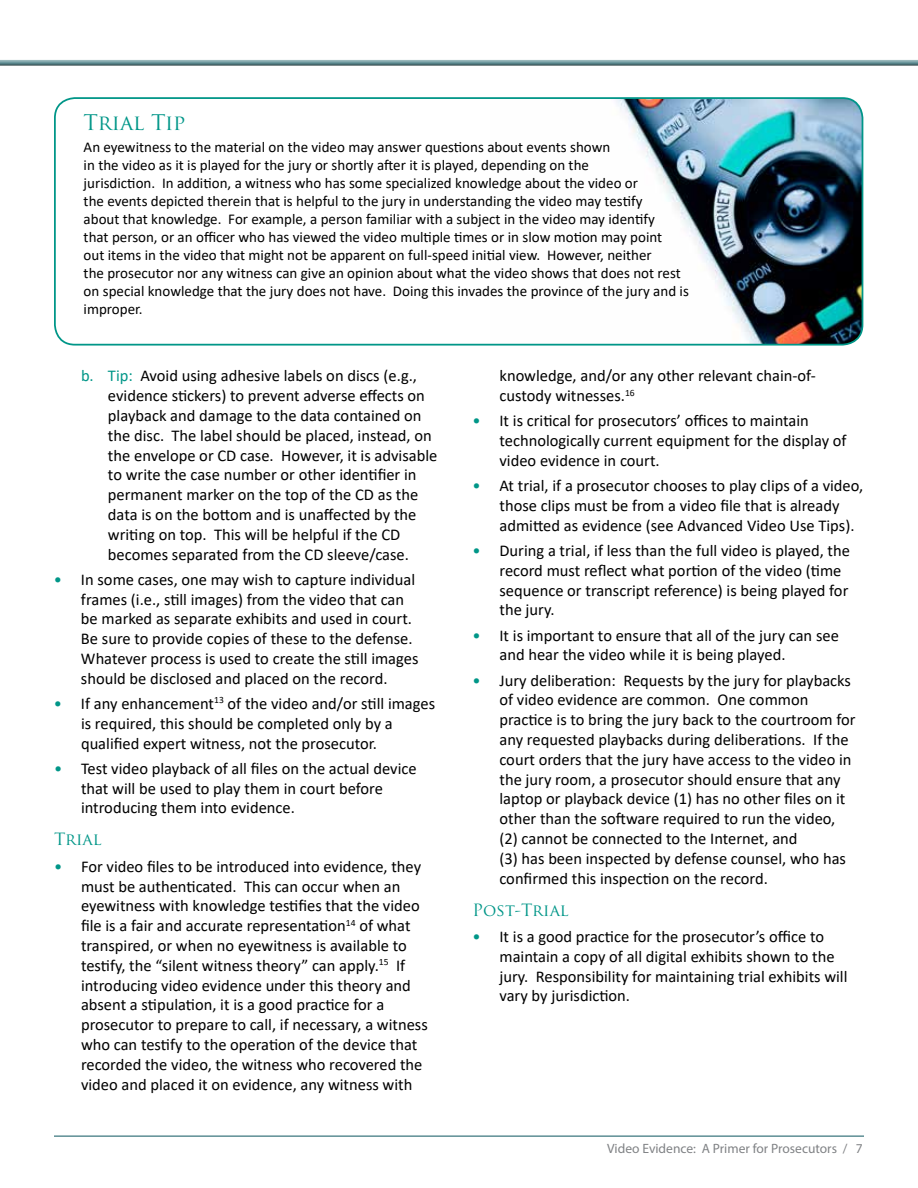
<style>
.page{position:relative;width:918px;height:1188px;background:#fff}
.page>*{position:absolute;margin:0;border:0;box-sizing:border-box;transform-origin:0 0}
.t1{font:21px "Trajan Pro";letter-spacing:-.01em;color:#009688}
.t2{font:16.5px/19.8px "Calibri";color:#000}
.t3{font:16.5px "Trajan Pro";color:#009688}
.t4{font:15px/18px "Calibri";color:#000}
.t5{font:13.5px "Myriad Pro";color:#808285}
.s1{color:#009688}
</style>
<div class="page">
<hr style="left:54px;top:1135px;width:810px;height:2px;background:#5d8e94">
<div style="left:0;top:59px;width:918px;height:9px;background:#000;opacity:.75"></div>
<img style="left:616px;top:98px;width:246px;height:245px">
<div style="left:54px;top:97px;width:809px;height:249px;border:2px solid #009688;border-radius:20px"></div>
<p class="t1" style="left:84px;top:109px;width:103px">Trial Tip</p>
<p class="t4" style="left:84px;top:139px;width:607px">An eyewitness to the material on the video may answer questions about events shown<br>in the video as it is played for the jury or shortly after it is played, depending on the<br>jurisdiction. In addition, a witness who has some specialized knowledge about the video or<br>the events depicted therein that is helpful to the jury in understanding the video may testify<br>about that knowledge. For example, a person familiar with a subject in the video may identify<br>that person, or an officer who has viewed the video multiple times or in slow motion may point<br>out items in the video that might not be apparent on full-speed initial view. However, neither<br>the prosecutor nor any witness can give an opinion about what the video shows that does not rest on special knowledge that the jury does not have. Doing this invades the province of the jury and is improper.</p>
<p class="t2" style="left:108px;top:367px;width:331px;text-indent:-27px"><span class="s1">b. Tip:</span> Avoid using adhesive labels on discs (e.g., evidence stickers) to prevent adverse effects on playback and damage to the data contained on the disc. The label should be placed, instead, on the envelope or CD case. However, it is advisable to write the case number or other identifier in permanent marker on the top of the CD as the data is on the bottom and is unaffected by the writing on top. This will be helpful if the CD becomes separated from the CD sleeve/case.</p>
<p class="t2" style="left:81px;top:570px;width:339px;text-indent:-27px"><span class="s1">•</span> In some cases, one may wish to capture individual frames (i.e., still images) from the video that can be marked as separate exhibits and used in court.<br>Be sure to provide copies of these to the defense.<br>Whatever process is used to create the still images should be disclosed and placed on the record.</p>
<p class="t2" style="left:81px;top:694px;width:356px;text-indent:-27px"><span class="s1">•</span> If any enhancement<sup>13</sup> of the video and/or still images is required, this should be completed only by a qualified expert witness, not the prosecutor.</p>
<p class="t2" style="left:81px;top:759px;width:337px;text-indent:-27px"><span class="s1">•</span> Test video playback of all files on the actual device that will be used to play them in court before introducing them into evidence.</p>
<p class="t3" style="left:54px;top:829px;width:49px">Trial</p>
<p class="t2" style="left:81px;top:857px;width:348px;text-indent:-27px"><span class="s1">•</span> For video files to be introduced into evidence, they must be authenticated. This can occur when an eyewitness with knowledge testifies that the video file is a fair and accurate representation<sup>14</sup> of what transpired, or when no eyewitness is available to testify, the “silent witness theory” can apply.<sup>15</sup> If introducing video evidence under this theory and absent a stipulation, it is a good practice for a prosecutor to prepare to call, if necessary, a witness who can testify to the operation of the device that recorded the video, the witness who recovered the video and placed it on evidence, any witness with</p>
<p class="t2" style="left:500px;top:367px;width:318px">knowledge, and/or any other relevant chain-of&shy;custody witnesses.<sup>16</sup></p>
<p class="t2" style="left:499px;top:412px;width:349px;text-indent:-27px"><span class="s1">•</span> It is critical for prosecutors’ offices to maintain technologically current equipment for the display of video evidence in court.</p>
<p class="t2" style="left:499px;top:476px;width:365px;text-indent:-27px"><span class="s1">•</span> At trial, if a prosecutor chooses to play clips of a video, those clips must be from a video file that is already admitted as evidence (see Advanced Video Use Tips).</p>
<p class="t2" style="left:499px;top:541px;width:352px;text-indent:-27px"><span class="s1">•</span> During a trial, if less than the full video is played, the record must reflect what portion of the video (time sequence or transcript reference) is being played for the jury.</p>
<p class="t2" style="left:499px;top:626px;width:341px;text-indent:-27px"><span class="s1">•</span> It is important to ensure that all of the jury can see and hear the video while it is being played.</p>
<p class="t2" style="left:499px;top:671px;width:358px;text-indent:-27px"><span class="s1">•</span> Jury deliberation: Requests by the jury for playbacks of video evidence are common. One common practice is to bring the jury back to the courtroom for any requested playbacks during deliberations. If the court orders that the jury have access to the video in the jury room, a prosecutor should ensure that any laptop or playback device (1) has no other files on it other than the software required to run the video, (2) cannot be connected to the Internet, and<br>(3) has been inspected by defense counsel, who has confirmed this inspection on the record.</p>
<p class="t3" style="left:472px;top:899px;width:98px">Post-Trial</p>
<p class="t2" style="left:499px;top:927px;width:350px;text-indent:-27px"><span class="s1">•</span> It is a good practice for the prosecutor’s office to maintain a copy of all digital exhibits shown to the jury. Responsibility for maintaining trial exhibits will vary by jurisdiction.</p>
<p class="t5" style="left:607px;top:1140px;width:257px">Video Evidence: A Primer for Prosecutors / 7</p>
</div>
